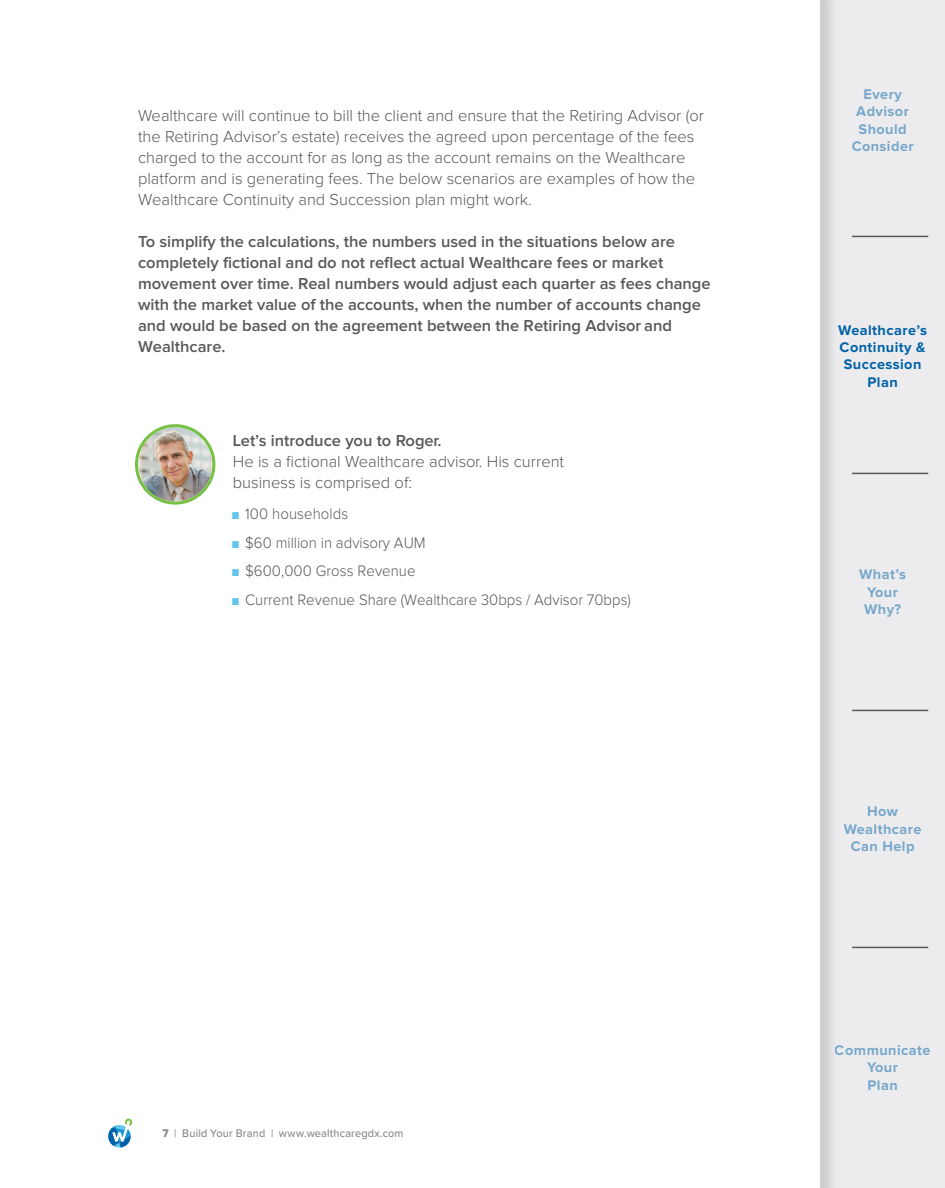
<style>
.page{position:relative;width:945px;height:1188px;background:#ececee}
.page>*{position:absolute;margin:0;border:0;box-sizing:border-box;transform-origin:0 0}
.t1{font:300 16.5px/21px "Proxima Nova";color:#57585a}
.t2{font:600 16.5px/21px "Proxima Nova";color:#57585a}
.t3{font:300 15.75px "Proxima Nova";color:#57585a;scale:.95 1}
.t4{font:700 14.55px/17.4px "Proxima Nova";letter-spacing:.03em;color:#0162a7;text-align:center}
.t5{font:500 11.55px "Proxima Nova";letter-spacing:.015em;color:#8a8a8e;scale:.95 1}
.s1{font-weight:600}
.s2{font-size:12px;color:#63c6ec}
.s3{font-family:"Proxima Nova Extrabld";font-weight:400}
</style>
<div class="page">
<div style="left:0;top:0;width:838px;height:1188px;background:#231f20;opacity:.15"></div>
<div style="left:0;top:0;width:820px;height:1188px;background:#fff"></div>
<svg style="left:108px;top:1119px;width:24px;height:29px"></svg>
<img style="left:138px;top:427px;width:74px;height:75px;border-radius:37px">
<div style="left:135px;top:424px;width:80px;height:81px;border:3px solid #76c043;border-radius:50%"></div>
<hr style="left:852px;top:947px;width:76px;height:1px;background:#57585a">
<hr style="left:852px;top:710px;width:76px;height:1px;background:#57585a">
<hr style="left:852px;top:473px;width:76px;height:1px;background:#57585a">
<hr style="left:852px;top:236px;width:76px;height:1px;background:#57585a">
<p class="t1" style="left:138px;top:106px;width:568px">Wealthcare will continue to bill the client and ensure that the Retiring Advisor (or the Retiring Advisor’s estate) receives the agreed upon percentage of the fees charged to the account for as long as the account remains on the Wealthcare platform and is generating fees. The below scenarios are examples of how the Wealthcare Continuity and Succession plan might work.</p>
<p class="t2" style="left:138px;top:232px;width:574px">To simplify the calculations, the numbers used in the situations below are completely fictional and do not reflect actual Wealthcare fees or market movement over time. Real numbers would adjust each quarter as fees change with the market value of the accounts, when the number of accounts change and would be based on the agreement between the Retiring Advisor and Wealthcare.</p>
<p class="t1" style="left:233px;top:430px;width:333px"><span class="s1">Let’s introduce you to Roger.<br></span>He is a fictional Wealthcare advisor. His current business is comprised of:</p>
<p class="t3" style="left:232px;top:507px;width:124px"><span class="s2">■</span> 100 households</p>
<p class="t3" style="left:232px;top:535px;width:206px"><span class="s2">■</span> $60 million in advisory AUM</p>
<p class="t3" style="left:232px;top:564px;width:195px"><span class="s2">■</span> $600,000 Gross Revenue</p>
<p class="t3" style="left:232px;top:590px;width:422px"><span class="s2">■</span> Current Revenue Share (Wealthcare 30bps / Advisor 70bps)</p>
<p class="t5" style="left:163px;top:1125px;width:255px"><span class="s3">7</span> | Build Your Brand | www.wealthcaregdx.com</p>
<p class="t4" style="left:852px;top:86px;width:64px">Every<br>Advisor<br>Should<br>Consider</p>
<p class="t4" style="left:838px;top:322px;width:90px">Wealthcare’s<br>Continuity &amp;<br>Succession<br>Plan</p>
<p class="t4" style="left:859px;top:567px;width:48px">What’s<br>Your<br>Why?</p>
<p class="t4" style="left:844px;top:804px;width:79px">How<br>Wealthcare<br>Can Help</p>
<p class="t4" style="left:835px;top:1042px;width:97px">Communicate<br>Your<br>Plan</p>
</div>
